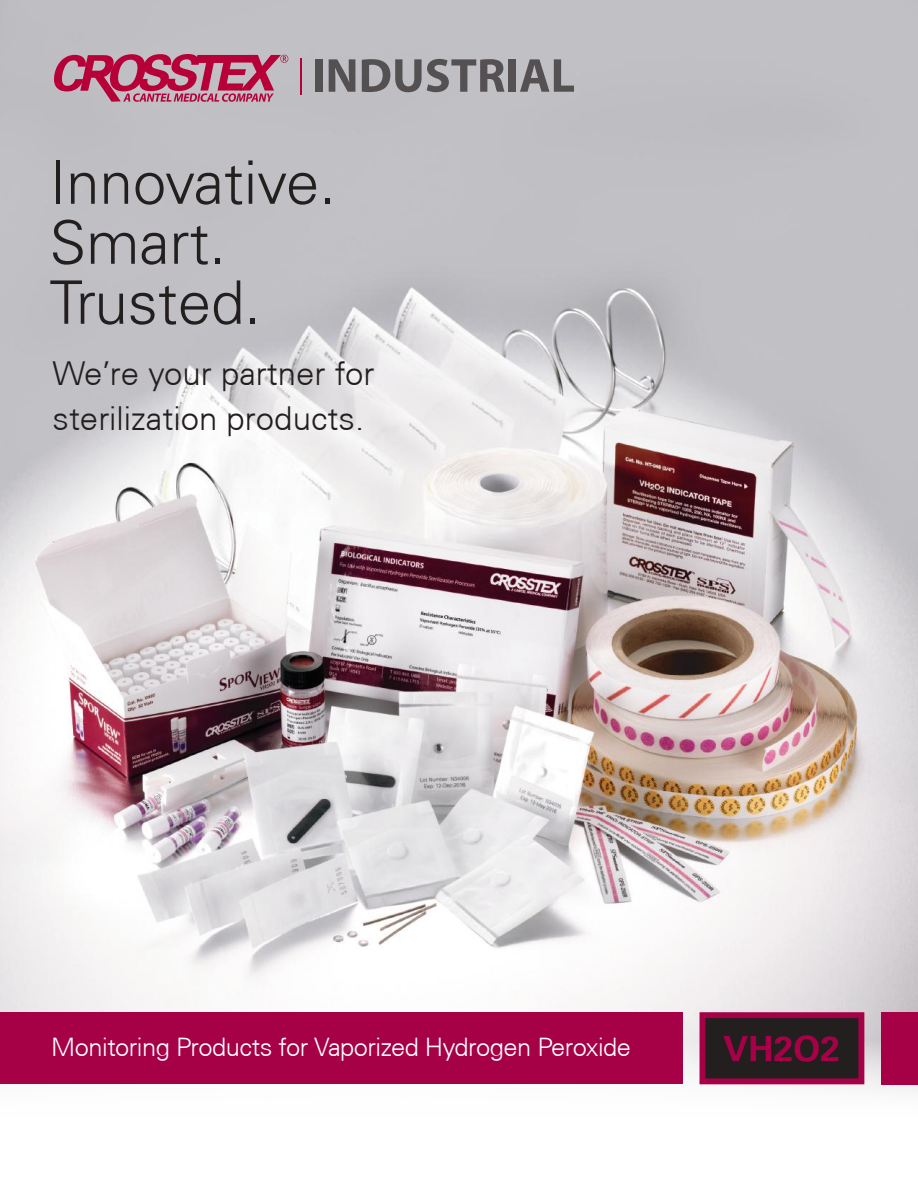
<style>
.page{position:relative;width:918px;height:1188px;background:#fff}
.page>*{position:absolute;margin:0;border:0;box-sizing:border-box;transform-origin:0 0}
.t1{font:300 60px/60px "Univers CE";color:#241f1f}
.t2{font:300 33px/45px "Univers CE";color:#241f1f}
.t3{font:300 25.5px "Univers CE";letter-spacing:-.02em;color:#fff}
</style>
<div class="page">
<img style="left:0;top:0;width:918px;height:1092px">
<div style="left:0;top:1013px;width:682px;height:71px;background:#a60047"></div>
<div style="left:882px;top:1012px;width:36px;height:73px;background:#a60047"></div>
<div style="left:315px;top:59px;width:7px;height:33px;background:#545152"></div>
<svg style="left:329px;top:59px;width:26px;height:33px"></svg>
<svg style="left:362px;top:59px;width:143px;height:33px;background:#8a878b"></svg>
<div style="left:509px;top:59px;width:7px;height:33px;background:#555153"></div>
<svg style="left:520px;top:59px;width:54px;height:33px;background:#8f8d91"></svg>
<svg style="left:54px;top:54px;width:234px;height:48px;background:#ba6380"></svg>
<hr style="left:301px;top:58px;width:1px;height:37px;background:#b60037">
<div style="left:702px;top:1015px;width:159px;height:66px;background:#241f1f"></div>
<div style="left:700px;top:1012px;width:164px;height:72px;border:6px solid #a60047"></div>
<svg style="left:723px;top:1035px;width:115px;height:27px"></svg>
<h1 class="t1" style="left:50px;top:154px;width:288px">Innovative.<br>Smart.<br>Trusted.</h1>
<p class="t2" style="left:52px;top:351px;width:323px">We’re your partner for sterilization products.</p>
<p class="t3" style="left:51px;top:1033px;width:581px">Monitoring Products for Vaporized Hydrogen Peroxide</p>
</div>
